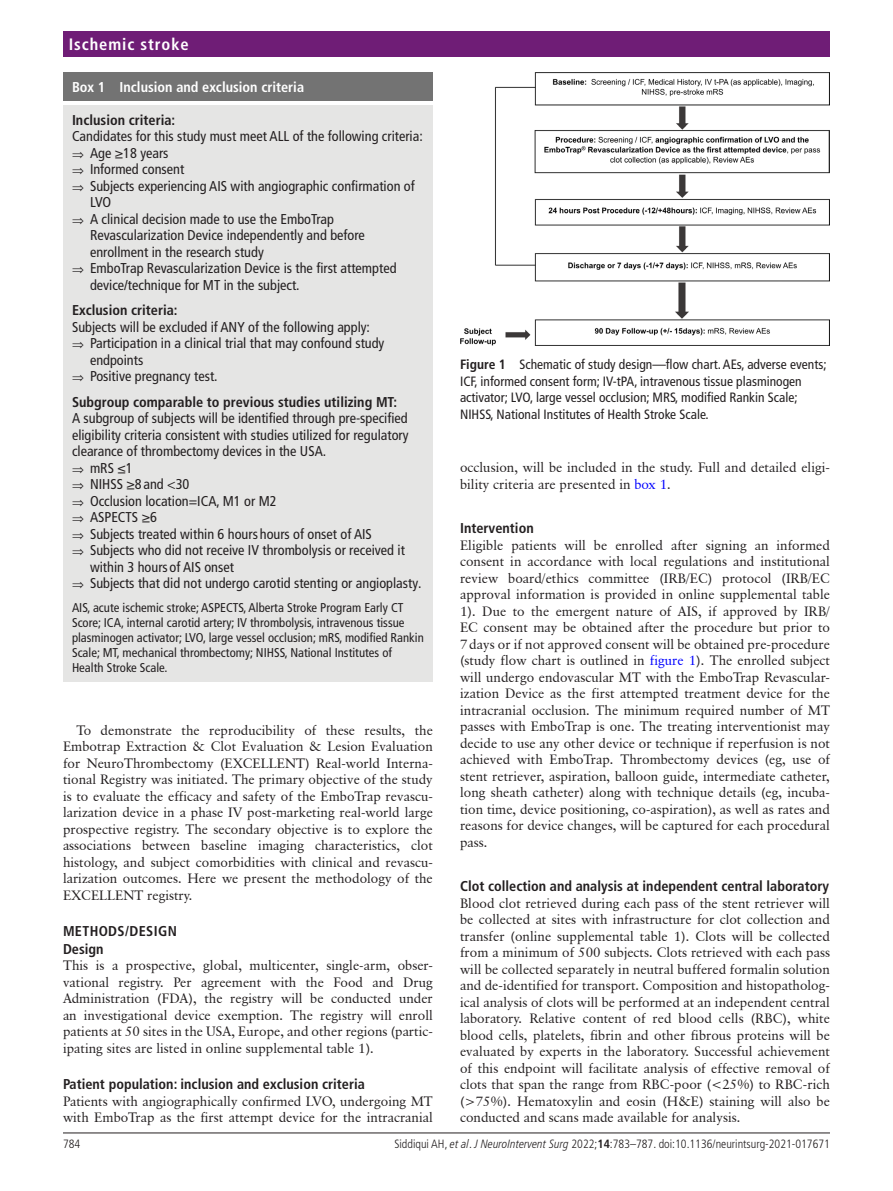
<style>
.page{position:relative;width:893px;height:1191px;background:#fff}
.page>*{position:absolute;margin:0;border:0;box-sizing:border-box;transform-origin:0 0}
.t1{font:700 condensed 16.5px "Frutiger LT Pro";letter-spacing:.055em;color:#fff}
.t2{font:condensed 14.25px "Frutiger LT Pro";color:#231f20}
.t3{font:700 condensed 14.25px "Frutiger LT Pro";color:#231f20}
.t4{font:700 condensed 14.25px "Frutiger LT Pro";color:#fff}
.t5{font:700 condensed 14.25px/17.2px "Frutiger LT Pro";letter-spacing:.025em;color:#231f20}
.t6{font:13.5px/16.5px "Classical Garamond BT";color:#231f20;text-align:justify}
.t7{font:condensed 13.5px/16.5px "Frutiger LT Pro";color:#231f20}
.t8{font:condensed 12.75px/15px "Frutiger LT Pro";color:#231f20}
.t9{font:300 condensed 12px "Frutiger LT Pro";color:#231f20}
.s1{font-weight:700}
.s2{color:#00f}
.s3{font-style:italic}
</style>
<div class="page">
<hr style="left:63px;top:1132px;width:767px;height:1px;background:#231f20">
<div style="left:63px;top:31px;width:767px;height:25px;background:#6f1d76"></div>
<div style="left:63px;top:72px;width:370px;height:29px;background:#737373"></div>
<div style="left:63px;top:105px;width:370px;height:576px;background:#e5e5e4"></div>
<img style="left:460px;top:72px;width:370px;height:273px">
<p class="t1" style="left:69px;top:34px;width:121px">Ischemic stroke</p>
<p class="t4" style="left:72px;top:78px;width:234px">Box 1 Inclusion and exclusion criteria</p>
<p class="t3" style="left:72px;top:111px;width:105px">Inclusion criteria:</p>
<p class="t2" style="left:72px;top:128px;width:352px">Candidates for this study must meet ALL of the following criteria:</p>
<p class="t2" style="left:72px;top:144px;width:98px">⇒ Age ≥18 years</p>
<p class="t2" style="left:72px;top:161px;width:114px">⇒ Informed consent</p>
<p class="t2" style="left:72px;top:177px;width:344px">⇒ Subjects experiencing AIS with angiographic confirmation of</p>
<p class="t2" style="left:90px;top:194px;width:23px">LVO</p>
<p class="t2" style="left:72px;top:210px;width:263px">⇒ A clinical decision made to use the EmboTrap</p>
<p class="t2" style="left:90px;top:227px;width:276px">Revascularization Device independently and before</p>
<p class="t2" style="left:90px;top:243px;width:175px">enrollment in the research study</p>
<p class="t2" style="left:72px;top:260px;width:326px">⇒ EmboTrap Revascularization Device is the first attempted</p>
<p class="t2" style="left:90px;top:276px;width:211px">device/technique for MT in the subject.</p>
<p class="t3" style="left:72px;top:302px;width:107px">Exclusion criteria:</p>
<p class="t2" style="left:72px;top:318px;width:300px">Subjects will be excluded if ANY of the following apply:</p>
<p class="t2" style="left:72px;top:335px;width:314px">⇒ Participation in a clinical trial that may confound study</p>
<p class="t2" style="left:90px;top:351px;width:55px">endpoints</p>
<p class="t2" style="left:72px;top:368px;width:147px">⇒ Positive pregnancy test.</p>
<p class="t3" style="left:72px;top:393px;width:327px">Subgroup comparable to previous studies utilizing MT:</p>
<p class="t2" style="left:72px;top:410px;width:337px">A subgroup of subjects will be identified through pre-specified</p>
<p class="t2" style="left:72px;top:426px;width:338px">eligibility criteria consistent with studies utilized for regulatory</p>
<p class="t2" style="left:72px;top:443px;width:256px">clearance of thrombectomy devices in the USA.</p>
<p class="t2" style="left:72px;top:459px;width:62px">⇒ mRS ≤1</p>
<p class="t2" style="left:72px;top:476px;width:119px">⇒ NIHSS ≥8 and &lt;30</p>
<p class="t2" style="left:72px;top:492px;width:206px">⇒ Occlusion location=ICA, M1 or M2</p>
<p class="t2" style="left:72px;top:509px;width:86px">⇒ ASPECTS ≥6</p>
<p class="t2" style="left:72px;top:525px;width:301px">⇒ Subjects treated within 6 hours hours of onset of AIS</p>
<p class="t2" style="left:72px;top:542px;width:334px">⇒ Subjects who did not receive IV thrombolysis or received it</p>
<p class="t2" style="left:90px;top:558px;width:145px">within 3 hours of AIS onset</p>
<p class="t2" style="left:72px;top:575px;width:351px">⇒ Subjects that did not undergo carotid stenting or angioplasty.</p>
<p class="t8" style="left:72px;top:600px;width:353px">AIS, acute ischemic stroke; ASPECTS, Alberta Stroke Program Early CT Score; ICA, internal carotid artery; IV thrombolysis, intravenous tissue plasminogen activator; LVO, large vessel occlusion; mRS, modified Rankin Scale; MT, mechanical thrombectomy; NIHSS, National Institutes of Health Stroke Scale.</p>
<p class="t6" style="left:63px;top:721px;width:371px;text-indent:14px">To demonstrate the reproducibility of these results, the Embotrap Extraction &amp; Clot Evaluation &amp; Lesion Evaluation for NeuroThrombectomy (EXCELLENT) Real-world Interna&shy;tional Registry was initiated. The primary objective of the study is to evaluate the efficacy and safety of the EmboTrap revascu&shy;larization device in a phase IV post-marketing real-world large prospective registry. The secondary objective is to explore the associations between baseline imaging characteristics, clot histology, and subject comorbidities with clinical and revascu&shy;larization outcomes. Here we present the methodology of the EXCELLENT registry.</p>
<p class="t5" style="left:63px;top:922px;width:115px">METHODS/DESIGN<br>Design</p>
<p class="t6" style="left:63px;top:957px;width:371px">This is a prospective, global, multicenter, single-arm, obser&shy;vational registry. Per agreement with the Food and Drug Administration (FDA), the registry will be conducted under an investigational device exemption. The registry will enroll patients at 50 sites in the USA, Europe, and other regions (partic&shy;ipating sites are listed in online supplemental table 1).</p>
<p class="t3" style="left:63px;top:1075px;width:303px">Patient population: inclusion and exclusion criteria</p>
<p class="t6" style="left:63px;top:1092px;width:371px">Patients with angiographically confirmed LVO, undergoing MT with EmboTrap as the first attempt device for the intracranial</p>
<p class="t7" style="left:460px;top:356px;width:368px"><span class="s1">Figure 1</span> Schematic of study design—flow chart. AEs, adverse events; ICF, informed consent form; IV-tPA, intravenous tissue plasminogen activator; LVO, large vessel occlusion; MRS, modified Rankin Scale; NIHSS, National Institutes of Health Stroke Scale.</p>
<p class="t6" style="left:460px;top:459px;width:371px">occlusion, will be included in the study. Full and detailed eligi&shy;bility criteria are presented in <span class="s2">box 1</span>.</p>
<p class="t3" style="left:460px;top:520px;width:75px">Intervention</p>
<p class="t6" style="left:460px;top:536px;width:371px">Eligible patients will be enrolled after signing an informed consent in accordance with local regulations and institutional review board/ethics committee (IRB/EC) protocol (IRB/EC approval information is provided in online supplemental table 1). Due to the emergent nature of AIS, if approved by IRB/ EC consent may be obtained after the procedure but prior to 7days or if not approved consent will be obtained pre-procedure (study flow chart is outlined in <span class="s2">figure 1</span>). The enrolled subject will undergo endovascular MT with the EmboTrap Revascular&shy;ization Device as the first attempted treatment device for the intracranial occlusion. The minimum required number of MT passes with EmboTrap is one. The treating interventionist may decide to use any other device or technique if reperfusion is not achieved with EmboTrap. Thrombectomy devices (eg, use of stent retriever, aspiration, balloon guide, intermediate catheter, long sheath catheter) along with technique details (eg, incuba&shy;tion time, device positioning, co-aspiration), as well as rates and reasons for device changes, will be captured for each procedural pass.</p>
<p class="t3" style="left:460px;top:877px;width:370px">Clot collection and analysis at independent central laboratory</p>
<p class="t6" style="left:460px;top:894px;width:371px">Blood clot retrieved during each pass of the stent retriever will be collected at sites with infrastructure for clot collection and transfer (online supplemental table 1). Clots will be collected from a minimum of 500 subjects. Clots retrieved with each pass will be collected separately in neutral buffered formalin solution and de-identified for transport. Composition and histopatholog&shy;ical analysis of clots will be performed at an independent central laboratory. Relative content of red blood cells (RBC), white blood cells, platelets, fibrin and other fibrous proteins will be evaluated by experts in the laboratory. Successful achievement of this endpoint will facilitate analysis of effective removal of clots that span the range from RBC-poor (&lt;25%) to RBC-rich (&gt;75%). Hematoxylin and eosin (H&amp;E) staining will also be conducted and scans made available for analysis.</p>
<p class="t9" style="left:63px;top:1136px;width:19px">784</p>
<p class="t9" style="left:394px;top:1136px;width:437px">Siddiqui AH, <span class="s3">et al</span>. <span class="s3">J NeuroIntervent Surg</span> 2022;<span class="s1">14</span>:783–787. doi:10.1136/neurintsurg-2021-017671</p>
</div>
